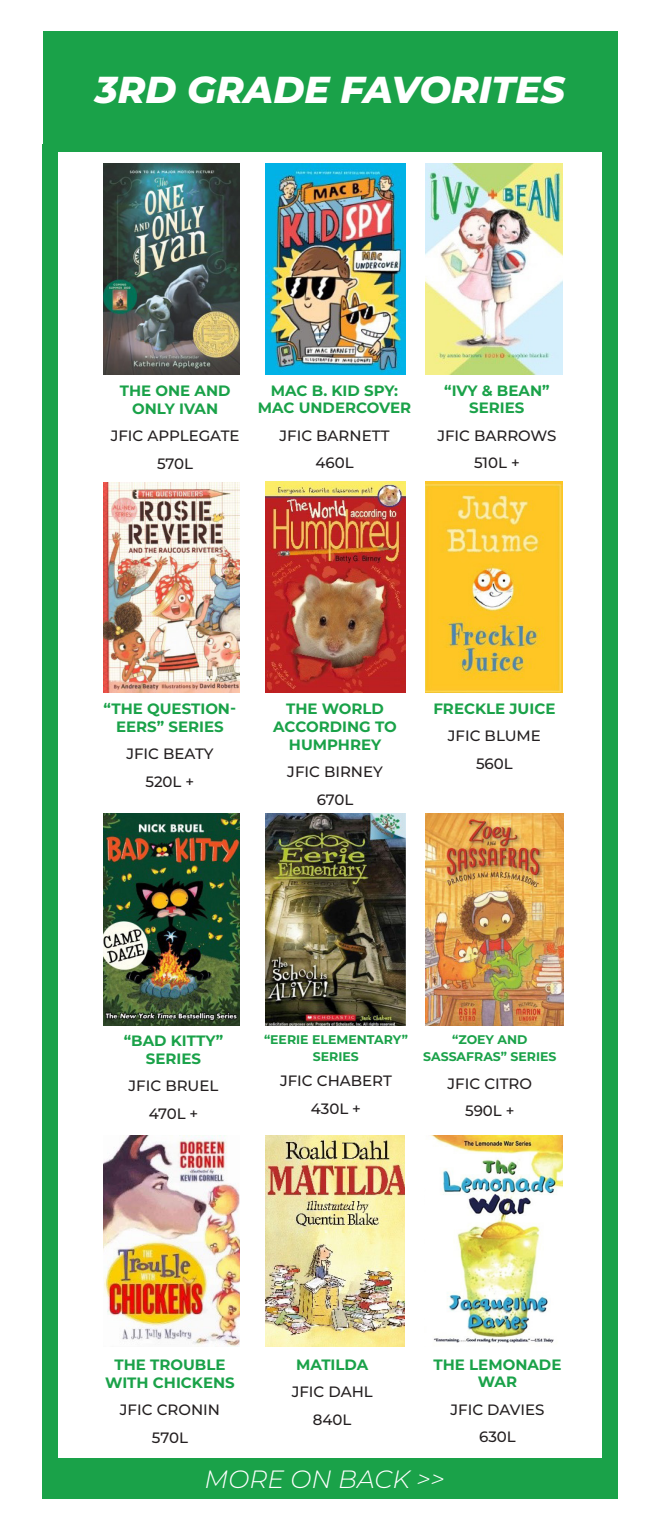
<style>
.page{position:relative;width:660px;height:1530px;background:#fff}
.page>*{position:absolute;margin:0;border:0;box-sizing:border-box;transform-origin:0 0}
.t1{font:italic 800 37.5px "Montserrat";color:#fff}
.t2{font:italic 300 25px "Montserrat";color:#fff}
.t3{font:500 15px/27.5px "Montserrat";color:#231f20;text-align:center}
.t4{font:700 15px/18px "Montserrat";color:#1aa249;text-align:center}
.t5{font:700 12.5px/17.5px "Montserrat";color:#1aa249;text-align:center}
.s1{font-weight:700;color:#1aa249}
</style>
<div class="page">
<div style="left:43px;top:31px;width:574px;height:121px;background:#1aa249"></div>
<div style="left:43px;top:144px;width:15px;height:1355px;background:#1aa249"></div>
<div style="left:602px;top:144px;width:15px;height:1355px;background:#1aa249"></div>
<div style="left:44px;top:1458px;width:562px;height:41px;background:#1aa249"></div>
<img style="left:104px;top:164px;width:136px;height:211px">
<img style="left:430px;top:1135px;width:133px;height:208px">
<img style="left:265px;top:164px;width:140px;height:211px">
<img style="left:104px;top:814px;width:136px;height:211px">
<img style="left:425px;top:164px;width:137px;height:211px">
<img style="left:104px;top:1135px;width:136px;height:212px">
<img style="left:265px;top:814px;width:140px;height:211px">
<img style="left:265px;top:1135px;width:140px;height:212px">
<img style="left:425px;top:814px;width:138px;height:211px">
<img style="left:104px;top:482px;width:136px;height:211px">
<img style="left:265px;top:482px;width:140px;height:211px">
<img style="left:425px;top:482px;width:137px;height:211px">
<p class="t1" style="left:95px;top:62px;width:471px">3RD GRADE FAVORITES</p>
<p class="t4" style="left:120px;top:381px;width:112px">THE ONE AND<br>ONLY IVAN</p>
<p class="t3" style="left:111px;top:422px;width:130px">JFIC APPLEGATE</p>
<p class="t3" style="left:157px;top:449px;width:38px">570L</p>
<p class="t4" style="left:258px;top:381px;width:155px">MAC B. KID SPY:<br>MAC UNDERCOVER</p>
<p class="t3" style="left:279px;top:421px;width:111px">JFIC BARNETT<br>460L</p>
<p class="t4" style="left:444px;top:381px;width:107px">“IVY &amp; BEAN”</p>
<p class="t3" style="left:437px;top:394px;width:121px"><span class="s1">SERIES<br></span>JFIC BARROWS<br>510L +</p>
<p class="t4" style="left:104px;top:699px;width:134px">“THE QUESTION-<br>EERS” SERIES</p>
<p class="t3" style="left:126px;top:740px;width:88px">JFIC BEATY</p>
<p class="t3" style="left:146px;top:767px;width:50px">520L +</p>
<p class="t4" style="left:273px;top:699px;width:125px">THE WORLD<br>ACCORDING TO<br>HUMPHREY</p>
<p class="t3" style="left:287px;top:758px;width:97px">JFIC BIRNEY<br>670L</p>
<p class="t4" style="left:433px;top:699px;width:124px">FRECKLE JUICE</p>
<p class="t3" style="left:448px;top:722px;width:95px">JFIC BLUME</p>
<p class="t3" style="left:476px;top:749px;width:38px">560L</p>
<p class="t4" style="left:124px;top:1031px;width:101px">“BAD KITTY”<br>SERIES</p>
<p class="t3" style="left:129px;top:1072px;width:91px">JFIC BRUEL<br>470L +</p>
<p class="t5" style="left:264px;top:1030px;width:145px">“EERIE ELEMENTARY”<br>SERIES</p>
<p class="t3" style="left:280px;top:1066px;width:113px">JFIC CHABERT<br>430L +</p>
<p class="t5" style="left:423px;top:1030px;width:135px">“ZOEY AND<br>SASSAFRAS” SERIES</p>
<p class="t3" style="left:448px;top:1069px;width:86px">JFIC CITRO</p>
<p class="t3" style="left:465px;top:1096px;width:51px">590L +</p>
<p class="t4" style="left:105px;top:1355px;width:131px">THE TROUBLE<br>WITH CHICKENS</p>
<p class="t3" style="left:120px;top:1396px;width:102px">JFIC CRONIN<br>570L</p>
<p class="t3" style="left:292px;top:1350px;width:83px;text-align:left"><span class="s1">MATILDA<br></span>JFIC DAHL</p>
<p class="t3" style="left:313px;top:1405px;width:40px">840L</p>
<p class="t4" style="left:433px;top:1355px;width:129px">THE LEMONADE<br>WAR</p>
<p class="t3" style="left:450px;top:1395px;width:95px">JFIC DAVIES<br>630L</p>
<p class="t2" style="left:204px;top:1462px;width:242px">MORE ON BACK &gt;&gt;</p>
</div>
